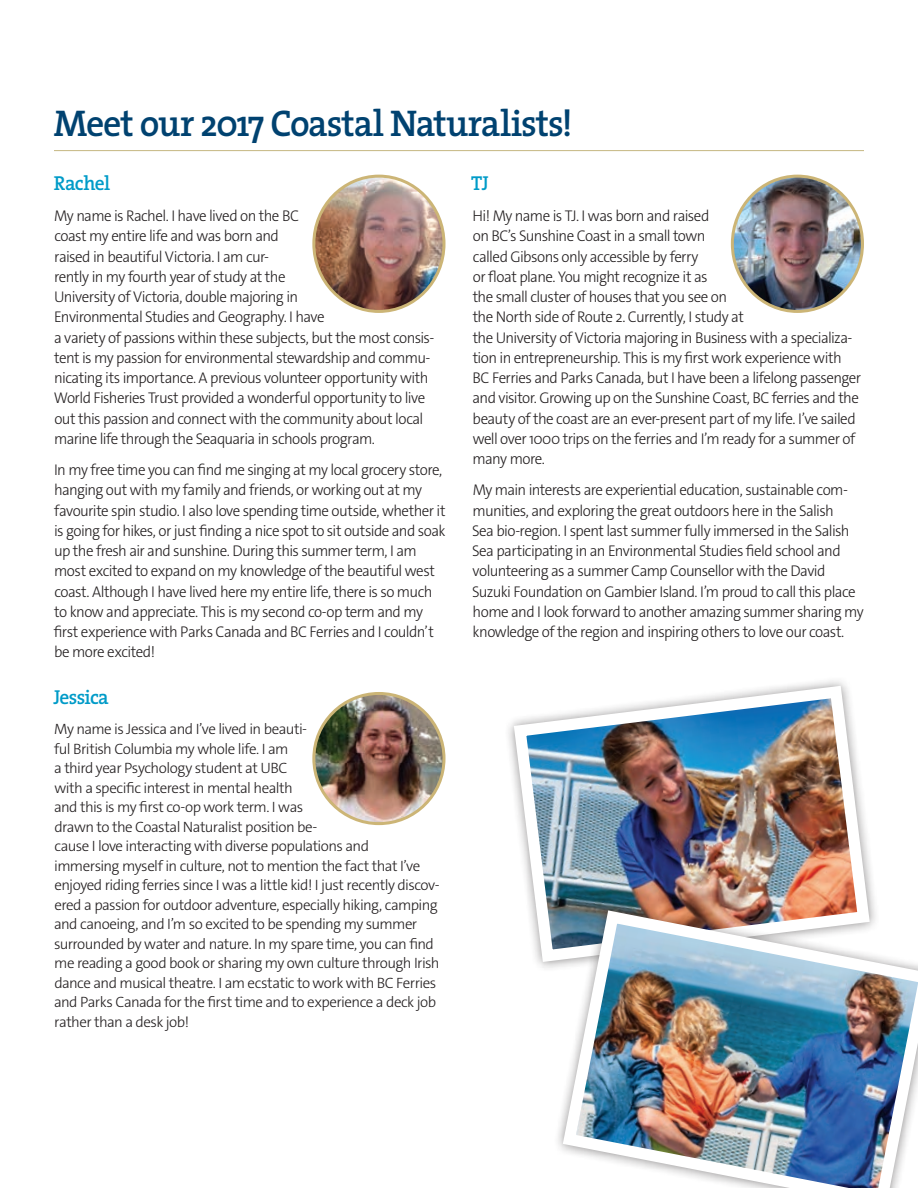
<style>
.page{position:relative;width:918px;height:1188px;background:#fff}
.page>*{position:absolute;margin:0;border:0;box-sizing:border-box;transform-origin:0 0}
.Header_2{font:600 37.35px "The Serif";letter-spacing:-.035em;color:#004270;scale:.96 1}
.Header_3{font:600 20.25px "The Serif";letter-spacing:-.035em;color:#009bc8;scale:.96 1}
.Body{font:300 15.6px/20.2px "The Sans C4 s";letter-spacing:-.04em;color:#231f20;scale:.96 1}
.Body-2{font:300 15px/19.5px "The Sans C4 s";letter-spacing:-.035em;color:#231f20}
</style>
<div class="page">
<hr style="left:54px;top:150px;width:810px;height:1px;background:#c6b782">
<img style="left:315px;top:176px;width:129px;height:135px">
<div style="left:312px;top:175px;width:133px;height:138px;border:3px solid #ccb576;border-radius:50%"></div>
<img style="left:314px;top:693px;width:130px;height:131px;border-radius:65px">
<div style="left:312px;top:692px;width:133px;height:133px;border:3px solid #ccb576;border-radius:50%"></div>
<img style="left:732px;top:176px;width:130px;height:135px">
<div style="left:731px;top:175px;width:133px;height:138px;border:3px solid #ccb576;border-radius:50%"></div>
<img style="left:508px;top:680px;width:366px;height:288px">
<div style="left:553px;top:900px;width:365px;height:288px;background:#231f20;opacity:.5"></div>
<img style="left:556px;top:904px;width:362px;height:284px">
<p class="Header_2" style="left:54px;top:100px;width:542px">Meet our 2017 Coastal Naturalists!</p>
<p class="Header_3" style="left:54px;top:170px;width:60px">Rachel</p>
<p class="Body" style="left:54px;top:206px;width:398px">My name is Rachel. I have lived on the BC<br>coast my entire life and was born and<br>raised in beautiful Victoria. I am cur-<br>rently in my fourth year of study at the<br>University of Victoria, double majoring in<br>Environmental Studies and Geography. I have<br>a variety of passions within these subjects, but the most consis&shy;tent is my passion for environmental stewardship and commu&shy;nicating its importance. A previous volunteer opportunity with World Fisheries Trust provided a wonderful opportunity to live out this passion and connect with the community about local marine life through the Seaquaria in schools program.</p>
<p class="Body" style="left:54px;top:460px;width:410px">In my free time you can find me singing at my local grocery store, hanging out with my family and friends, or working out at my favourite spin studio. I also love spending time outside, whether it is going for hikes, or just finding a nice spot to sit outside and soak up the fresh air and sunshine. During this summer term, I am most excited to expand on my knowledge of the beautiful west coast. Although I have lived here my entire life, there is so much to know and appreciate. This is my second co-op term and my first experience with Parks Canada and BC Ferries and I couldn’t be more excited!</p>
<p class="Header_3" style="left:53px;top:684px;width:59px">Jessica</p>
<p class="Body-2" style="left:54px;top:720px;width:387px">My name is Jessica and I’ve lived in beauti-<br>ful British Columbia my whole life. I am<br>a third year Psychology student at UBC<br>with a specific interest in mental health<br>and this is my first co-op work term. I was<br>drawn to the Coastal Naturalist position be-<br>cause I love interacting with diverse populations and<br>immersing myself in culture, not to mention the fact that I’ve enjoyed riding ferries since I was a little kid! I just recently discov&shy;ered a passion for outdoor adventure, especially hiking, camping and canoeing, and I’m so excited to be spending my summer surrounded by water and nature. In my spare time, you can find me reading a good book or sharing my own culture through Irish dance and musical theatre. I am ecstatic to work with BC Ferries and Parks Canada for the first time and to experience a deck job rather than a desk job!</p>
<p class="Header_3" style="left:471px;top:170px;width:20px">TJ</p>
<p class="Body" style="left:473px;top:206px;width:406px">Hi! My name is TJ. I was born and raised<br>on BC’s Sunshine Coast in a small town<br>called Gibsons only accessible by ferry<br>or float plane. You might recognize it as<br>the small cluster of houses that you see on<br>the North side of Route 2. Currently, I study at<br>the University of Victoria majoring in Business with a specializa&shy;tion in entrepreneurship. This is my first work experience with BC Ferries and Parks Canada, but I have been a lifelong passenger and visitor. Growing up on the Sunshine Coast, BC ferries and the beauty of the coast are an ever-present part of my life. I’ve sailed well over 1000 trips on the ferries and I’m ready for a summer of many more.</p>
<p class="Body" style="left:472px;top:480px;width:410px">My main interests are experiential education, sustainable com&shy;munities, and exploring the great outdoors here in the Salish<br>Sea bio-region. I spent last summer fully immersed in the Salish Sea participating in an Environmental Studies field school and volunteering as a summer Camp Counsellor with the David Suzuki Foundation on Gambier Island. I’m proud to call this place home and I look forward to another amazing summer sharing my knowledge of the region and inspiring others to love our coast.</p>
</div>
